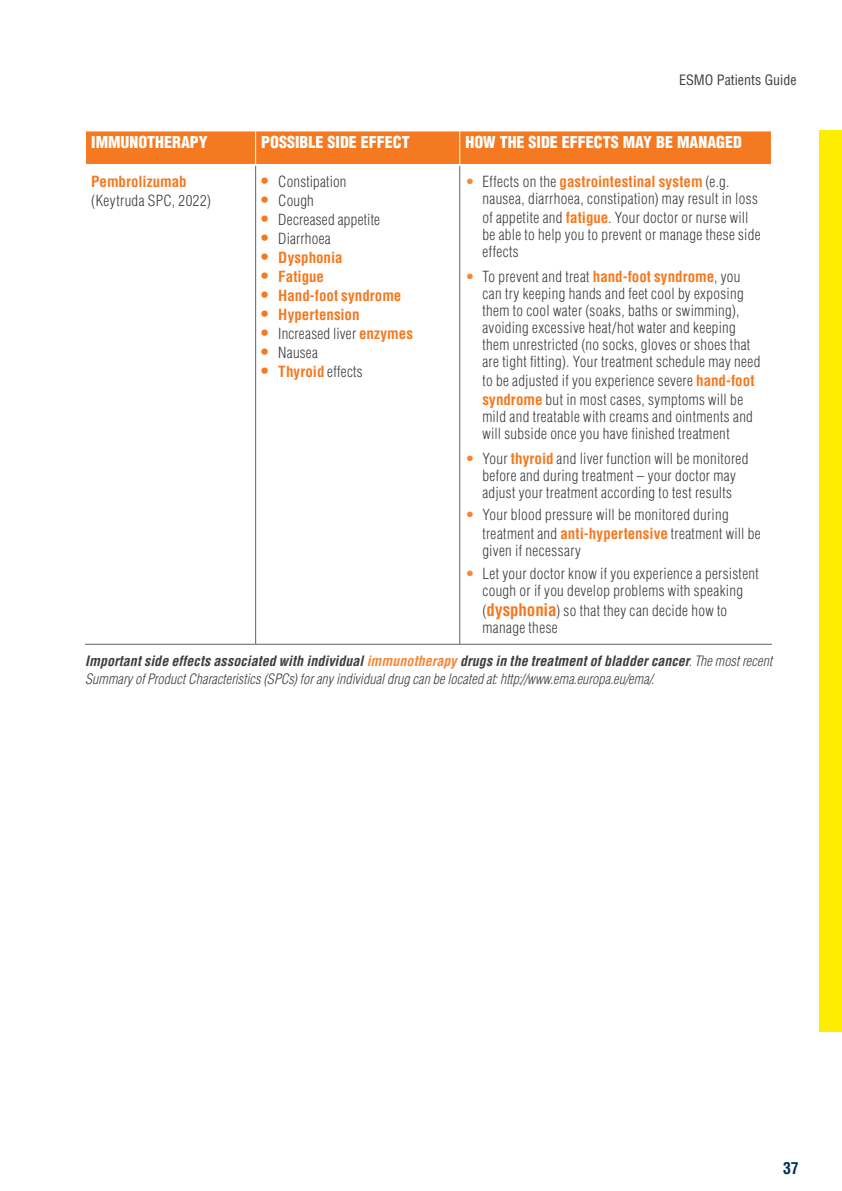
<style>
.page{position:relative;width:842px;height:1191px;background:#fff}
.page>*{position:absolute;margin:0;border:0;box-sizing:border-box;transform-origin:0 0}
.t1{font:900 condensed 16px "Helvetica LT Std";color:#fff}
.t2{font:700 condensed 16px "Helvetica LT Std";color:#002e5e}
.t3{font:300 condensed 15px/17px "Helvetica LT Std";letter-spacing:.025em;color:#3e3e3f}
.t4{font:700 condensed 15px "Helvetica LT Std";color:#f47920}
.t5{font:italic 700 condensed 14px "Helvetica LT Std";letter-spacing:.005em;color:#3e3e3f}
.t6{font:italic 300 condensed 14px "Helvetica";letter-spacing:.01em;color:#3e3e3f}
.t7{font:condensed 14px "Helvetica LT Std";color:#3e3e3f}
.s1{color:#f58636}
.s2{font-weight:700;color:#f47920}
.s3{font-weight:700;font-size:17px;color:#f47920}
.s4{font-family:"Helvetica";font-weight:300}
.s5{font-size:17px}
.s6{font-weight:300;color:#3e3e3f}
</style>
<div class="page">
<div style="left:819px;top:130px;width:23px;height:902px;background:#ffed00"></div>
<div style="left:86px;top:131px;width:685px;height:33px;background:#f47920"></div>
<svg style="left:86px;top:166px;width:685px;height:478px"></svg>
<hr style="left:255px;top:131px;width:1px;height:33px;background:#fff">
<hr style="left:459px;top:131px;width:1px;height:33px;background:#fff">
<hr style="left:459px;top:166px;width:1px;height:478px;background:#636366">
<hr style="left:255px;top:166px;width:1px;height:478px;background:#636366">
<hr style="left:85px;top:644px;width:171px;height:1px;background:#636366">
<hr style="left:256px;top:644px;width:204px;height:1px;background:#636366">
<hr style="left:460px;top:644px;width:312px;height:1px;background:#636366">
<p class="t7" style="left:679px;top:71px;width:119px">ESMO Patients Guide</p>
<p class="t1" style="left:91px;top:132px;width:118px">IMMUNOTHERAPY</p>
<p class="t1" style="left:261px;top:132px;width:150px">POSSIBLE SIDE EFFECT</p>
<p class="t1" style="left:465px;top:132px;width:278px">HOW THE SIDE EFFECTS MAY BE MANAGED</p>
<p class="t4" style="left:91px;top:172px;width:97px">Pembrolizumab</p>
<p class="t3" style="left:91px;top:192px;width:121px">(Keytruda SPC, 2022)</p>
<p class="t3" style="left:482px;top:173px;width:277px;text-indent:-17px"><span class="s1">•</span> Effects on the <span class="s2">gastrointestinal system</span> (e.g. nausea, diarrhoea, constipation) may result in loss</p>
<p class="t3" style="left:482px;top:209px;width:280px">of appetite and <span class="s2">fatigue</span>. Your doctor or nurse will be able to help you to prevent or manage these side effects</p>
<p class="t3" style="left:482px;top:268px;width:279px;text-indent:-17px"><span class="s1">•</span> To prevent and treat <span class="s2">hand-foot syndrome</span>, you can try keeping hands and feet cool by exposing them to cool water (soaks, baths or swimming), avoiding excessive heat/hot water and keeping them unrestricted (no socks, gloves or shoes that are tight fitting). Your treatment schedule may need</p>
<p class="t3" style="left:482px;top:371px;width:274px;line-height:19px">to be adjusted if you experience severe <span class="s2">hand-foot syndrome</span> but in most cases, symptoms will be</p>
<p class="t3" style="left:482px;top:408px;width:272px">mild and treatable with creams and ointments and will subside once you have finished treatment</p>
<p class="t3" style="left:465px;top:449px;width:285px;text-align:center"><span class="s1">•</span> Your <span class="s2">thyroid</span> and liver function will be monitored before and during treatment – your doctor may adjust your treatment according to test results</p>
<p class="t3" style="left:482px;top:505px;width:280px;line-height:19px;text-indent:-17px"><span class="s1">•</span> Your blood pressure will be monitored during treatment and <span class="s2">anti-hypertensive</span> treatment will be</p>
<p class="t3" style="left:482px;top:542px;width:100px">given if necessary</p>
<p class="t3" style="left:465px;top:565px;width:295px;text-align:center"><span class="s1">•</span> Let your doctor know if you experience a persistent cough or if you develop problems with speaking</p>
<p class="t3" style="left:482px;top:602px;width:246px">(<span class="s3">dysphonia</span>) so that they can decide how to manage these</p>
<p class="t5" style="left:85px;top:652px;width:688px">Important side effects associated with individual <span class="s1">immunotherapy</span> drugs in the treatment of bladder cancer<span class="s4">. The most recent</span></p>
<p class="t6" style="left:85px;top:670px;width:571px">Summary of Product Characteristics (SPCs) for any individual drug can be located at: http://www.ema.europa.eu/ema/.</p>
<p class="t3" style="left:261px;top:173px;width:87px"><span class="s3">•</span> Constipation</p>
<p class="t3" style="left:261px;top:192px;width:54px"><span class="s3">•</span> Cough</p>
<p class="t3" style="left:261px;top:211px;width:120px"><span class="s3">•</span> Decreased appetite</p>
<p class="t3" style="left:261px;top:230px;width:71px"><span class="s3">•</span> Diarrhoea</p>
<p class="t4" style="left:261px;top:248px;width:83px"><span class="s5">•</span> Dysphonia</p>
<p class="t4" style="left:261px;top:267px;width:64px"><span class="s5">•</span> Fatigue</p>
<p class="t4" style="left:261px;top:286px;width:142px"><span class="s5">•</span> Hand-foot syndrome</p>
<p class="t4" style="left:261px;top:305px;width:100px"><span class="s5">•</span> Hypertension</p>
<p class="t3" style="left:261px;top:325px;width:153px"><span class="s3">•</span> Increased liver <span class="s2">enzymes</span></p>
<p class="t3" style="left:261px;top:344px;width:58px"><span class="s3">•</span> Nausea</p>
<p class="t4" style="left:261px;top:362px;width:103px"><span class="s5">•</span> Thyroid <span class="s6">effects</span></p>
<p class="t2" style="left:783px;top:1158px;width:17px">37</p>
</div>
